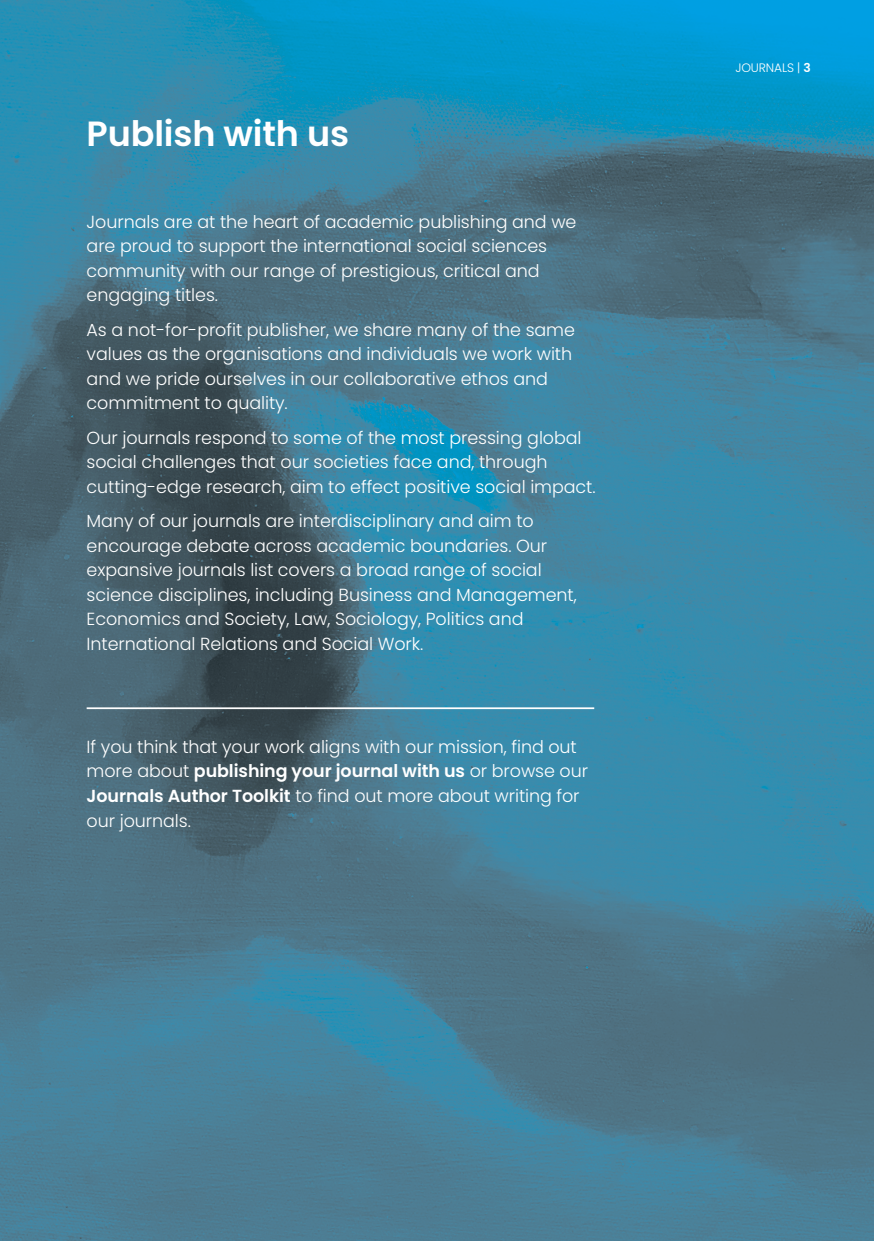
<style>
.page{position:relative;width:874px;height:1241px;background:#fff}
.page>*{position:absolute;margin:0;border:0;box-sizing:border-box;transform-origin:0 0}
.t1{font:600 35px "Poppins";letter-spacing:-.005em;color:#fff}
.t2{font:300 17.5px/24.5px "Poppins";letter-spacing:-.005em;color:#fff}
.t3{font:300 12.25px "Poppins";letter-spacing:-.01em;color:#fff}
.s1{font-weight:600}
</style>
<div class="page">
<img style="left:0;top:0;width:873px;height:1240px">
<hr style="left:87px;top:707px;width:507px;height:2px;background:#fff">
<h1 class="t1" style="left:87px;top:113px;width:264px">Publish with us</h1>
<p class="t2" style="left:87px;top:209px;width:491px">Journals are at the heart of academic publishing and we are proud to support the international social sciences community with our range of prestigious, critical and engaging titles.</p>
<p class="t2" style="left:87px;top:317px;width:489px">As a not-for-profit publisher, we share many of the same values as the organisations and individuals we work with and we pride ourselves in our collaborative ethos and commitment to quality.</p>
<p class="t2" style="left:87px;top:425px;width:510px">Our journals respond to some of the most pressing global social challenges that our societies face and, through cutting-edge research, aim to effect positive social impact.</p>
<p class="t2" style="left:87px;top:508px;width:491px">Many of our journals are interdisciplinary and aim to encourage debate across academic boundaries. Our expansive journals list covers a broad range of social science disciplines, including Business and Management, Economics and Society, Law, Sociology, Politics and International Relations and Social Work.</p>
<p class="t2" style="left:87px;top:734px;width:502px">If you think that your work aligns with our mission, find out more about <span class="s1">publishing your journal with us</span> or browse our <span class="s1">Journals Author Toolkit</span> to find out more about writing for our journals.</p>
<p class="t3" style="left:735px;top:60px;width:77px">JOURNALS | <span class="s1">3</span></p>
</div>
